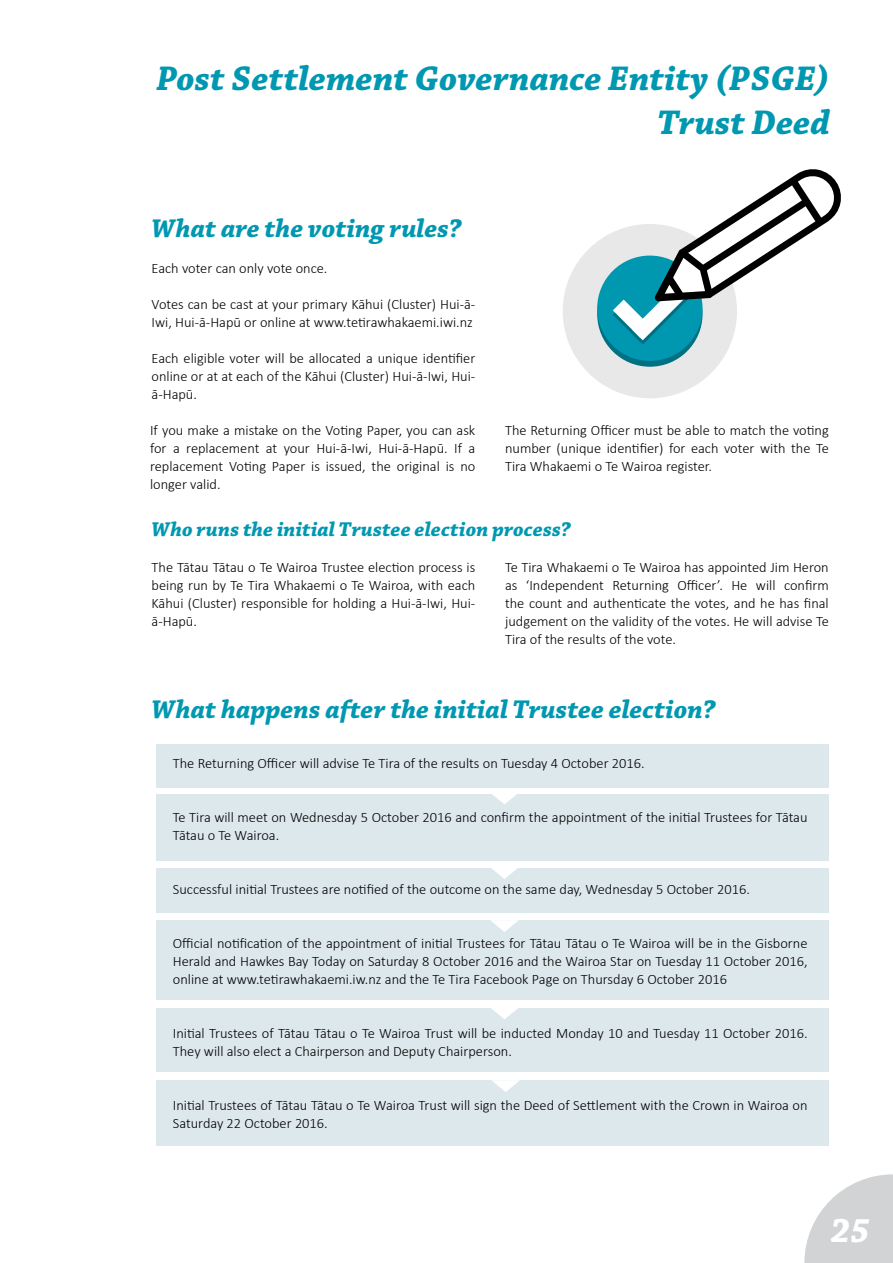
<style>
.page{position:relative;width:893px;height:1263px;background:#fff}
.page>*{position:absolute;margin:0;border:0;box-sizing:border-box;transform-origin:0 0}
.t1{font:italic 700 36px/43.2px "Chaparral Pro";color:#0098b1;text-align:right}
.t2{font:italic 700 36px "Chaparral Pro";color:#fff}
.t3{font:italic 700 27px "Chaparral Pro";color:#0098b1}
.t4{font:italic 700 21px "Chaparral Pro";letter-spacing:.005em;color:#0098b1}
.t5{font:300 14.4px/18px "Calibri";color:#000;text-align:justify}
</style>
<div class="page">
<svg style="left:804px;top:1174px;width:89px;height:89px"></svg>
<div style="left:156px;top:744px;width:673px;height:43px;background:#dde8ed"></div>
<div style="left:156px;top:794px;width:673px;height:67px;background:#dde8ed"></div>
<div style="left:156px;top:868px;width:673px;height:45px;background:#dde8ed"></div>
<div style="left:156px;top:920px;width:673px;height:79px;background:#dde8ed"></div>
<div style="left:156px;top:1009px;width:673px;height:63px;background:#dde8ed"></div>
<div style="left:156px;top:1080px;width:673px;height:66px;background:#dde8ed"></div>
<svg style="left:492px;top:794px;width:25px;height:10px"></svg>
<svg style="left:491px;top:868px;width:27px;height:11px"></svg>
<svg style="left:490px;top:920px;width:29px;height:12px"></svg>
<svg style="left:490px;top:1008px;width:29px;height:11px"></svg>
<svg style="left:492px;top:1080px;width:28px;height:12px"></svg>
<div style="left:563px;top:224px;width:174px;height:174px;background:#e8e8e8;border-radius:50%"></div>
<div style="left:597px;top:261px;width:105px;height:106px;background:#007083;border-radius:50%"></div>
<div style="left:597px;top:256px;width:105px;height:105px;background:#0098b1;border-radius:50%"></div>
<svg style="left:613px;top:169px;width:228px;height:176px"></svg>
<h1 class="t1" style="left:156px;top:58px;width:675px">Post Settlement Governance Entity (PSGE)<br>Trust Deed</h1>
<h2 class="t3" style="left:152px;top:212px;width:311px">What are the voting rules?</h2>
<p class="t5" style="left:152px;top:259px;width:177px">Each voter can only vote once.</p>
<p class="t5" style="left:152px;top:295px;width:325px">Votes can be cast at your primary Kāhui (Cluster) Hui-ā-<br>Iwi, Hui-ā-Hapū or online at www.tetirawhakaemi.iwi.nz</p>
<p class="t5" style="left:152px;top:349px;width:325px">Each eligible voter will be allocated a unique identifier online or at at each of the Kāhui (Cluster) Hui-ā-Iwi, Hui&shy;ā-Hapū.</p>
<p class="t5" style="left:150px;top:421px;width:327px">If you make a mistake on the Voting Paper, you can ask for a replacement at your Hui-ā-Iwi, Hui-ā-Hapū. If a replacement Voting Paper is issued, the original is no longer valid.</p>
<p class="t5" style="left:505px;top:421px;width:325px">The Returning Officer must be able to match the voting number (unique identifier) for each voter with the Te Tira Whakaemi o Te Wairoa register.</p>
<h3 class="t4" style="left:152px;top:517px;width:420px">Who runs the initial Trustee election process?</h3>
<p class="t5" style="left:152px;top:558px;width:325px">The Tātau Tātau o Te Wairoa Trustee election process is being run by Te Tira Whakaemi o Te Wairoa, with each Kāhui (Cluster) responsible for holding a Hui-ā-Iwi, Hui&shy;ā-Hapū.</p>
<p class="t5" style="left:505px;top:558px;width:325px">Te Tira Whakaemi o Te Wairoa has appointed Jim Heron as ‘Independent Returning Officer’. He will confirm the count and authenticate the votes, and he has final judgement on the validity of the votes. He will advise Te Tira of the results of the vote.</p>
<h2 class="t3" style="left:152px;top:693px;width:565px">What happens after the initial Trustee election?</h2>
<p class="t5" style="left:173px;top:754px;width:473px">The Returning Officer will advise Te Tira of the results on Tuesday 4 October 2016.</p>
<p class="t5" style="left:173px;top:808px;width:636px">Te Tira will meet on Wednesday 5 October 2016 and confirm the appointment of the initial Trustees for Tātau<br>Tātau o Te Wairoa.</p>
<p class="t5" style="left:173px;top:880px;width:579px">Successful initial Trustees are notified of the outcome on the same day, Wednesday 5 October 2016.</p>
<p class="t5" style="left:173px;top:934px;width:636px">Official notification of the appointment of initial Trustees for Tātau Tātau o Te Wairoa will be in the Gisborne Herald and Hawkes Bay Today on Saturday 8 October 2016 and the Wairoa Star on Tuesday 11 October 2016, online at www.tetirawhakaemi.iw.nz and the Te Tira Facebook Page on Thursday 6 October 2016</p>
<p class="t5" style="left:173px;top:1024px;width:636px">Initial Trustees of Tātau Tātau o Te Wairoa Trust will be inducted Monday 10 and Tuesday 11 October 2016.<br>They will also elect a Chairperson and Deputy Chairperson.</p>
<p class="t5" style="left:173px;top:1096px;width:636px">Initial Trustees of Tātau Tātau o Te Wairoa Trust will sign the Deed of Settlement with the Crown in Wairoa on<br>Saturday 22 October 2016.</p>
<h1 class="t2" style="left:831px;top:1209px;width:41px">25</h1>
</div>
